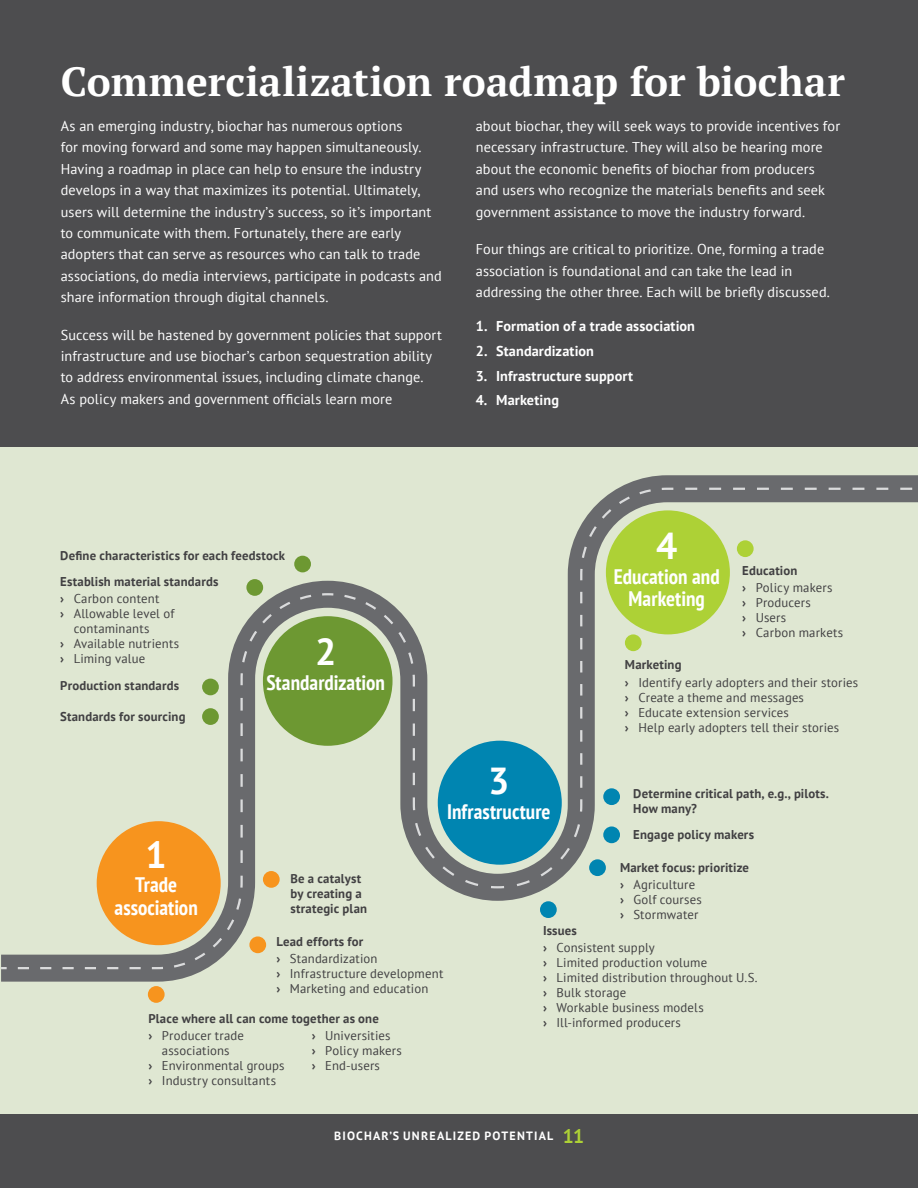
<style>
.page{position:relative;width:918px;height:1188px;background:#fff}
.page>*{position:absolute;margin:0;border:0;box-sizing:border-box;transform-origin:0 0}
.t1{font:700 40.5px "PT Serif";letter-spacing:.005em;color:#fff}
.t2{font:700 37.5px "PT Sans";color:#fff}
.t3{font:700 condensed 21px/22.5px "PT Sans";letter-spacing:.005em;color:#fff;text-align:center}
.t4{font:14.25px/21.3px "PT Sans";letter-spacing:.005em;color:#fff}
.t5{font:700 14.25px "PT Sans";letter-spacing:.01em;color:#fff}
.t6{font:12.75px/15px "PT Sans";letter-spacing:.01em;color:#414042}
.t7{font:700 12.75px/17.1px "PT Sans";letter-spacing:.015em;color:#414042}
.t8{font:700 12px "PT Sans";letter-spacing:.1em;color:#fff}
.s1{font-weight:400}
.s2{font-weight:700}
.s3{font-size:19.5px;color:#add136}
</style>
<div class="page">
<div style="left:0;top:446px;width:918px;height:668px;background:#dfe7d2"></div>
<svg style="left:1px;top:475px;width:917px;height:520px"></svg>
<div style="left:0;top:0;width:918px;height:446px;background:#4d4d4f"></div>
<div style="left:148px;top:986px;width:17px;height:17px;background:#f7941e;border-radius:50%"></div>
<svg style="left:1px;top:487px;width:917px;height:483px"></svg>
<div style="left:0;top:1114px;width:918px;height:74px;background:#4d4d4f"></div>
<h1 class="t1" style="left:61px;top:55px;width:786px">Commercialization roadmap for biochar</h1>
<p class="t4" style="left:61px;top:115px;width:383px">As an emerging industry, biochar has numerous options<br>for moving forward and some may happen simultaneously.<br>Having a roadmap in place can help to ensure the industry develops in a way that maximizes its potential. Ultimately, users will determine the industry’s success, so it’s important to communicate with them. Fortunately, there are early adopters that can serve as resources who can talk to trade associations, do media interviews, participate in podcasts and share information through digital channels.</p>
<p class="t4" style="left:61px;top:324px;width:383px">Success will be hastened by government policies that support infrastructure and use biochar’s carbon sequestration ability to address environmental issues, including climate change.<br>As policy makers and government officials learn more</p>
<p class="t4" style="left:476px;top:115px;width:366px">about biochar, they will seek ways to provide incentives for necessary infrastructure. They will also be hearing more about the economic benefits of biochar from producers and users who recognize the materials benefits and seek government assistance to move the industry forward.</p>
<p class="t4" style="left:476px;top:238px;width:356px">Four things are critical to prioritize. One, forming a trade association is foundational and can take the lead in addressing the other three. Each will be briefly discussed.</p>
<p class="t5" style="left:476px;top:317px;width:221px">1. Formation of a trade association</p>
<p class="t5" style="left:476px;top:341px;width:120px">2. Standardization</p>
<p class="t5" style="left:476px;top:366px;width:159px">3. Infrastructure support</p>
<p class="t5" style="left:476px;top:391px;width:85px">4. Marketing</p>
<p class="t7" style="left:60px;top:547px;width:226px">Define characteristics for each feedstock</p>
<p class="t7" style="left:60px;top:572px;width:160px">Establish material standards › <span class="s1">Carbon content</span></p>
<p class="t6" style="left:60px;top:605px;width:116px"><span class="s2">›</span> Allowable level of</p>
<p class="t6" style="left:74px;top:620px;width:77px">contaminants</p>
<p class="t6" style="left:60px;top:635px;width:120px"><span class="s2">›</span> Available nutrients</p>
<p class="t6" style="left:60px;top:650px;width:87px"><span class="s2">›</span> Liming value</p>
<p class="t7" style="left:60px;top:677px;width:120px">Production standards</p>
<p class="t7" style="left:60px;top:708px;width:127px">Standards for sourcing</p>
<h2 class="t2" style="left:146px;top:829px;width:23px">1</h2>
<h3 class="t3" style="left:115px;top:873px;width:85px">Trade association</h3>
<h2 class="t2" style="left:315px;top:627px;width:23px">2</h2>
<h3 class="t3" style="left:267px;top:671px;width:120px">Standardization</h3>
<p class="t7" style="left:291px;top:871px;width:78px;line-height:15px">Be a catalyst by creating a strategic plan</p>
<h2 class="t2" style="left:488px;top:756px;width:23px">3</h2>
<h3 class="t3" style="left:447px;top:800px;width:105px">Infrastructure</h3>
<h2 class="t2" style="left:656px;top:521px;width:23px">4</h2>
<h3 class="t3" style="left:614px;top:565px;width:107px">Education and<br>Marketing</h3>
<p class="t6" style="left:742px;top:562px;width:92px;line-height:17.1px"><span class="s2">Education<br>›</span> Policy makers</p>
<p class="t6" style="left:742px;top:595px;width:103px"><span class="s2">›</span> Producers<br><span class="s2">›</span> Users<br><span class="s2">›</span> Carbon markets</p>
<p class="t6" style="left:625px;top:656px;width:235px;line-height:17.1px"><span class="s2">Marketing<br>›</span> Identify early adopters and their stories</p>
<p class="t6" style="left:625px;top:689px;width:216px"><span class="s2">›</span> Create a theme and messages<br><span class="s2">›</span> Educate extension services<br><span class="s2">›</span> Help early adopters tell their stories</p>
<p class="t7" style="left:633px;top:786px;width:197px;line-height:15px">Determine critical path, e.g., pilots.<br>How many?</p>
<p class="t7" style="left:633px;top:826px;width:122px">Engage policy makers</p>
<p class="t7" style="left:620px;top:859px;width:131px">Market focus: prioritize › <span class="s1">Agriculture</span></p>
<p class="t6" style="left:620px;top:892px;width:83px"><span class="s2">›</span> Golf courses <span class="s2">›</span> Stormwater</p>
<p class="t7" style="left:276px;top:933px;width:103px">Lead efforts for<br>› <span class="s1">Standardization</span></p>
<p class="t6" style="left:276px;top:966px;width:168px"><span class="s2">›</span> Infrastructure development <span class="s2">›</span> Marketing and education</p>
<p class="t7" style="left:148px;top:1010px;width:232px">Place where all can come together as one › <span class="s1">Producer trade</span></p>
<p class="t6" style="left:148px;top:1043px;width:138px;text-indent:14px">associations<br><span class="s2">›</span> Environmental groups <span class="s2">›</span> Industry consultants</p>
<p class="t6" style="left:312px;top:1028px;width:92px"><span class="s2">›</span> Universities<br><span class="s2">›</span> Policy makers <span class="s2">›</span> End-users</p>
<p class="t6" style="left:543px;top:921px;width:113px;line-height:17.1px"><span class="s2">Issues<br>›</span> Consistent supply</p>
<p class="t6" style="left:543px;top:955px;width:215px"><span class="s2">›</span> Limited production volume<br><span class="s2">›</span> Limited distribution throughout U.S. <span class="s2">›</span> Bulk storage<br><span class="s2">›</span> Workable business models<br><span class="s2">›</span> Ill-informed producers</p>
<p class="t8" style="left:334px;top:1128px;width:251px">BIOCHAR’S UNREALIZED POTENTIAL <span class="s3">11</span></p>
</div>
